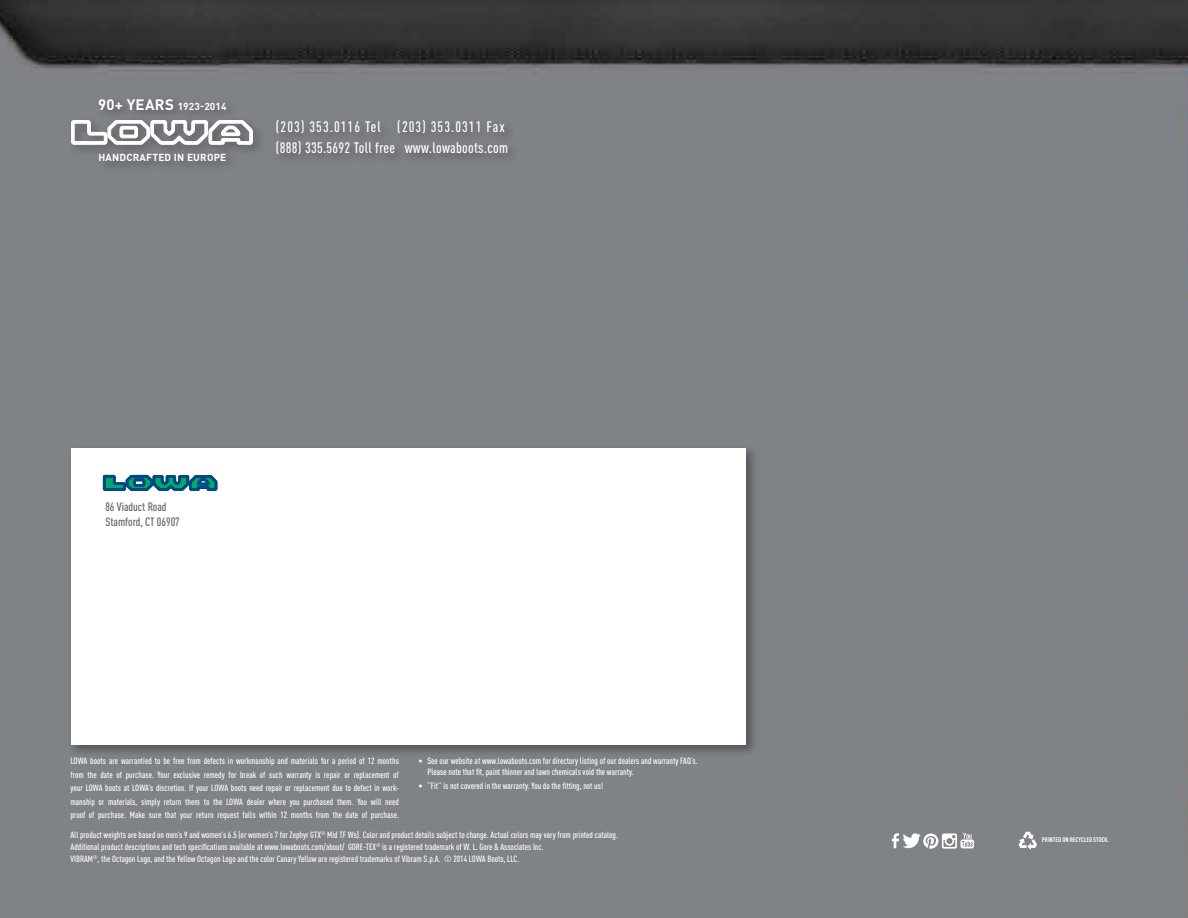
<style>
.page{position:relative;width:1188px;height:918px;background:#fff}
.page>*{position:absolute;margin:0;border:0;box-sizing:border-box;transform-origin:0 0}
.t1{font:500 condensed 15px/21px "DIN Pro";letter-spacing:.02em;color:#fff}
.t2{font:500 condensed 12px/14.2px "DIN Pro";color:#636466}
.t3{font:700 10.05px "DIN Pro";letter-spacing:.02em;color:#fff}
.t4{font:500 condensed 9px/13.5px "DIN Pro";color:#fff}
.t5{font:700 condensed 6.6px "DIN Pro";color:#fff}
.s1{font-size:15px}
.s2{font-weight:400}
</style>
<div class="page">
<img style="left:0;top:0;width:1188px;height:918px">
<svg style="left:892px;top:833px;width:82px;height:16px"></svg>
<svg style="left:1019px;top:832px;width:18px;height:18px"></svg>
<div style="left:68px;top:95px;width:197px;height:78px;background:#7a7d82"></div>
<svg style="left:71px;top:120px;width:182px;height:25px"></svg>
<div style="left:273px;top:118px;width:247px;height:48px;background:#7a7c81"></div>
<div style="left:67px;top:444px;width:691px;height:314px;background:#000;opacity:.35"></div>
<div style="left:71px;top:448px;width:675px;height:297px;background:#fff"></div>
<svg style="left:103px;top:475px;width:114px;height:15px;background:#20798c"></svg>
<p class="t3" style="left:98px;top:99px;width:130px"><span class="s1">90+ YEARS</span> 1923-2014</p>
<p class="t3" style="left:98px;top:151px;width:128px">HANDCRAFTED IN EUROPE</p>
<h1 class="t1" style="left:276px;top:116px;width:234px">(203) 353.0116 Tel (203) 353.0311 Fax (888) 335.5692 Toll free www.lowaboots.com</h1>
<h2 class="t2" style="left:105px;top:500px;width:76px">86 Viaduct Road<br>Stamford, CT 06907</h2>
<p class="t4" style="left:70px;top:754px;width:330px;text-align:justify">LOWA boots are warrantied to be free from defects in workmanship and materials for a period of 12 months from the date of purchase. Your exclusive remedy for break of such warranty is repair or replacement of your LOWA boots at LOWA’s discretion. If your LOWA boots need repair or replacement due to defect in work&shy;manship or materials, simply return them to the LOWA dealer where you purchased them. You will need proof of purchase. Make sure that your return request falls within 12 months from the date of purchase.</p>
<p class="t4" style="left:417px;top:756px;width:282px;line-height:10.8px"><span class="s2">•</span> See our website at www.lowaboots.com for directory listing of our dealers and warranty FAQ’s.<br>Please note that fit, paint thinner and lawn chemicals void the warranty.</p>
<p class="t4" style="left:419px;top:779px;width:186px"><span class="s2">•</span> “Fit” is not covered in the warranty. You do the fitting, not us!</p>
<p class="t4" style="left:70px;top:829px;width:549px;line-height:12px">All product weights are based on men’s 9 and women’s 6.5 (or women’s 7 for Zephyr GTX<sup>®</sup> Mid TF Ws). Color and product details subject to change. Actual colors may vary from printed catalog.<br>Additional product descriptions and tech specifications available at www.lowaboots.com/about/ GORE-TEX<sup>®</sup> is a registered trademark of W. L. Gore &amp; Associates Inc.<br>VIBRAM <sup>®</sup>, the Octagon Logo, and the Yellow Octagon Logo and the color Canary Yellow are registered trademarks of Vibram S.p.A. © 2014 LOWA Boots, LLC.</p>
<p class="t5" style="left:1042px;top:836px;width:69px">PRINTED ON RECYCLED STOCK.</p>
</div>
